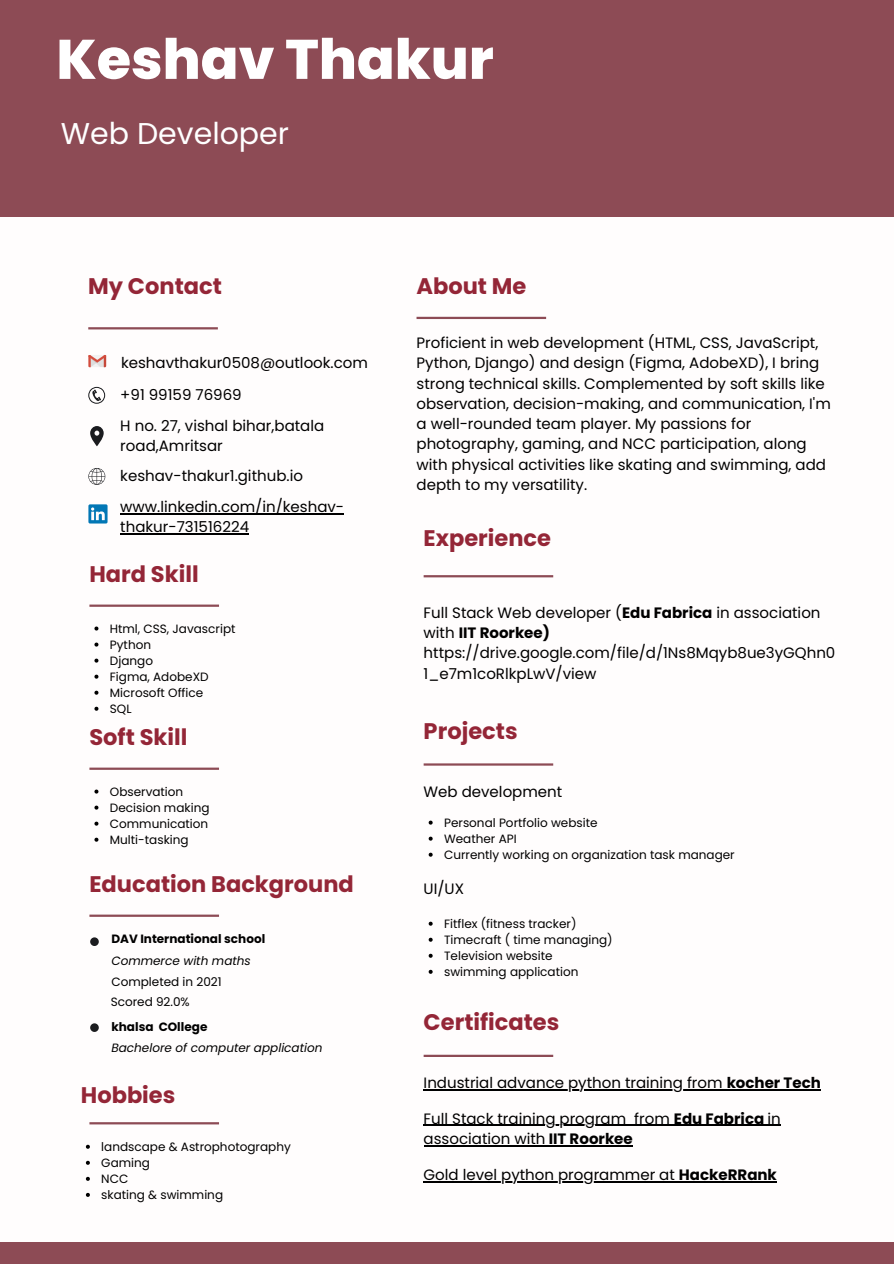
<style>
.page{position:relative;width:894px;height:1264px;background:#fff}
.page>*{position:absolute;margin:0;border:0;box-sizing:border-box;transform-origin:0 0}
.t1{font:800 55.5px "Poppins";color:#fff}
.t2{font:30px "Poppins";color:#fff}
.t3{font:700 22.5px "Poppins";color:#942637}
.t4{font:15px/20.2px "Poppins";color:#000}
.t5{font:12px "Poppins";color:#000}
.t6{font:italic 12px "Poppins";color:#000}
.t7{font:700 12px "Poppins";color:#000}
.s1{font-weight:700}
</style>
<div class="page">
<div style="left:0;top:0;width:893px;height:216px;background:#8d4b55"></div>
<div style="left:0;top:1242px;width:893px;height:21px;background:#8d4b55"></div>
<hr style="left:416px;top:317px;width:130px;height:2px;background:#8d4b55">
<hr style="left:423px;top:763px;width:130px;height:2px;background:#8d4b55">
<hr style="left:89px;top:604px;width:130px;height:3px;background:#8d4b55">
<hr style="left:89px;top:767px;width:130px;height:2px;background:#8d4b55">
<hr style="left:89px;top:914px;width:130px;height:2px;background:#8d4b55">
<hr style="left:88px;top:327px;width:130px;height:2px;background:#8d4b55">
<svg style="left:88px;top:387px;width:17px;height:17px"></svg>
<svg style="left:90px;top:426px;width:14px;height:20px"></svg>
<svg style="left:88px;top:468px;width:17px;height:17px"></svg>
<div style="left:90px;top:937px;width:9px;height:9px;background:#1b1c1f;border-radius:50%"></div>
<div style="left:90px;top:1023px;width:9px;height:8px;background:#1b1c1f;border-radius:50%"></div>
<svg style="left:88px;top:355px;width:18px;height:12px"></svg>
<svg style="left:88px;top:504px;width:19px;height:19px"></svg>
<svg style="left:94px;top:626px;width:4px;height:4px"></svg>
<svg style="left:94px;top:642px;width:4px;height:4px"></svg>
<svg style="left:94px;top:658px;width:4px;height:4px"></svg>
<svg style="left:94px;top:674px;width:4px;height:4px"></svg>
<svg style="left:94px;top:690px;width:4px;height:4px"></svg>
<svg style="left:94px;top:706px;width:4px;height:4px"></svg>
<svg style="left:94px;top:789px;width:4px;height:4px"></svg>
<svg style="left:94px;top:805px;width:4px;height:4px"></svg>
<svg style="left:94px;top:821px;width:4px;height:4px"></svg>
<svg style="left:94px;top:837px;width:4px;height:4px"></svg>
<svg style="left:428px;top:820px;width:4px;height:4px"></svg>
<svg style="left:428px;top:836px;width:4px;height:4px"></svg>
<svg style="left:428px;top:852px;width:4px;height:4px"></svg>
<hr style="left:120px;top:513px;width:224px;height:1px;background:#000">
<hr style="left:120px;top:533px;width:129px;height:1px;background:#000">
<hr style="left:89px;top:1122px;width:130px;height:2px;background:#8d4b55">
<svg style="left:86px;top:1144px;width:4px;height:4px"></svg>
<svg style="left:86px;top:1160px;width:4px;height:4px"></svg>
<svg style="left:86px;top:1176px;width:4px;height:4px"></svg>
<svg style="left:86px;top:1192px;width:4px;height:4px"></svg>
<svg style="left:428px;top:921px;width:4px;height:4px"></svg>
<svg style="left:428px;top:937px;width:4px;height:4px"></svg>
<svg style="left:428px;top:953px;width:4px;height:4px"></svg>
<svg style="left:428px;top:969px;width:4px;height:4px"></svg>
<hr style="left:423px;top:1054px;width:130px;height:2px;background:#8d4b55">
<hr style="left:423px;top:1089px;width:303px;height:1px;background:#000">
<hr style="left:726px;top:1089px;width:94px;height:1px;background:#000">
<hr style="left:423px;top:1124px;width:203px;height:1px;background:#000">
<hr style="left:634px;top:1124px;width:39px;height:1px;background:#000">
<hr style="left:673px;top:1124px;width:94px;height:1px;background:#000">
<svg style="left:767px;top:1124px;width:13px;height:1px"></svg>
<hr style="left:423px;top:1145px;width:122px;height:1px;background:#000">
<hr style="left:545px;top:1145px;width:87px;height:1px;background:#000">
<hr style="left:423px;top:1181px;width:255px;height:1px;background:#000">
<hr style="left:678px;top:1181px;width:98px;height:1px;background:#000">
<hr style="left:423px;top:575px;width:130px;height:2px;background:#8d4b55">
<p class="t1" style="left:56px;top:21px;width:438px">Keshav Thakur</p>
<p class="t2" style="left:61px;top:113px;width:230px">Web Developer</p>
<p class="t3" style="left:88px;top:270px;width:135px">My Contact</p>
<p class="t4" style="left:121px;top:352px;width:248px">keshavthakur0508@outlook.com</p>
<p class="t4" style="left:120px;top:384px;width:123px">+91 99159 76969</p>
<p class="t4" style="left:120px;top:415px;width:205px">H no. 27, vishal bihar,batala road,Amritsar</p>
<p class="t4" style="left:120px;top:465px;width:184px">keshav-thakur1.github.io</p>
<p class="t4" style="left:120px;top:496px;width:225px">www.linkedin.com/in/keshav&shy;thakur-731516224</p>
<p class="t3" style="left:89px;top:558px;width:111px">Hard Skill</p>
<p class="t5" style="left:110px;top:620px;width:127px">Html, CSS, Javascript</p>
<p class="t5" style="left:110px;top:636px;width:43px">Python</p>
<p class="t5" style="left:110px;top:652px;width:45px">Django</p>
<p class="t5" style="left:110px;top:668px;width:100px">Figma, AdobeXD</p>
<p class="t5" style="left:110px;top:684px;width:95px">Microsoft Office</p>
<p class="t5" style="left:110px;top:700px;width:23px">SQL</p>
<p class="t3" style="left:89px;top:721px;width:99px">Soft Skill</p>
<p class="t5" style="left:110px;top:783px;width:75px">Observation</p>
<p class="t5" style="left:110px;top:799px;width:101px">Decision making</p>
<p class="t5" style="left:110px;top:815px;width:100px">Communication</p>
<p class="t5" style="left:110px;top:831px;width:80px">Multi-tasking</p>
<p class="t3" style="left:89px;top:868px;width:266px">Education Background</p>
<p class="t7" style="left:111px;top:930px;width:155px">DAV International school</p>
<p class="t6" style="left:111px;top:952px;width:141px">Commerce with maths</p>
<p class="t5" style="left:111px;top:973px;width:112px">Completed in 2021</p>
<p class="t7" style="left:111px;top:1018px;width:97px">khalsa COllege</p>
<p class="t6" style="left:111px;top:1039px;width:212px">Bachelore of computer application</p>
<p class="t5" style="left:111px;top:993px;width:81px">Scored 92.0%</p>
<p class="t3" style="left:81px;top:1079px;width:96px">Hobbies</p>
<p class="t5" style="left:101px;top:1138px;width:191px">landscape &amp; Astrophotography</p>
<p class="t5" style="left:101px;top:1154px;width:50px">Gaming</p>
<p class="t5" style="left:101px;top:1170px;width:29px">NCC</p>
<p class="t5" style="left:101px;top:1186px;width:123px">skating &amp; swimming</p>
<p class="t3" style="left:416px;top:270px;width:111px">About Me</p>
<p class="t4" style="left:416px;top:333px;width:415px">Proficient in web development (HTML, CSS, JavaScript, Python, Django) and design (Figma, AdobeXD), I bring strong technical skills. Complemented by soft skills like observation, decision-making, and communication, I'm a well-rounded team player. My passions for photography, gaming, and NCC participation, along with physical activities like skating and swimming, add depth to my versatility.</p>
<p class="t3" style="left:423px;top:522px;width:129px">Experience</p>
<p class="t4" style="left:423px;top:602px;width:398px">Full Stack Web developer (<span class="s1">Edu Fabrica</span> in association with <span class="s1">IIT Roorkee)</span></p>
<p class="t4" style="left:423px;top:643px;width:413px">https://drive.google.com/file/d/1Ns8Mqyb8ue3yGQhn0<br>1_e7m1coRlkpLwV/view</p>
<p class="t3" style="left:423px;top:715px;width:95px">Projects</p>
<p class="t4" style="left:423px;top:781px;width:140px">Web development</p>
<p class="t5" style="left:444px;top:814px;width:155px">Personal Portfolio website</p>
<p class="t5" style="left:444px;top:830px;width:74px">Weather API</p>
<p class="t5" style="left:444px;top:846px;width:292px">Currently working on organization task manager</p>
<p class="t4" style="left:423px;top:878px;width:42px">UI/UX</p>
<p class="t5" style="left:444px;top:915px;width:134px">Fitflex (fitness tracker)</p>
<p class="t5" style="left:444px;top:931px;width:170px">Timecraft ( time managing)</p>
<p class="t5" style="left:444px;top:947px;width:110px">Television website</p>
<p class="t5" style="left:444px;top:963px;width:136px">swimming application</p>
<p class="t3" style="left:423px;top:1006px;width:137px">Certificates</p>
<p class="t4" style="left:423px;top:1072px;width:398px">Industrial advance python training from <span class="s1">kocher Tech</span></p>
<p class="t4" style="left:423px;top:1108px;width:358px">Full Stack training program from <span class="s1">Edu Fabrica</span> in association with <span class="s1">IIT Roorkee</span></p>
<p class="t4" style="left:423px;top:1164px;width:355px">Gold level python programmer at <span class="s1">HackeRRank</span></p>
</div>
